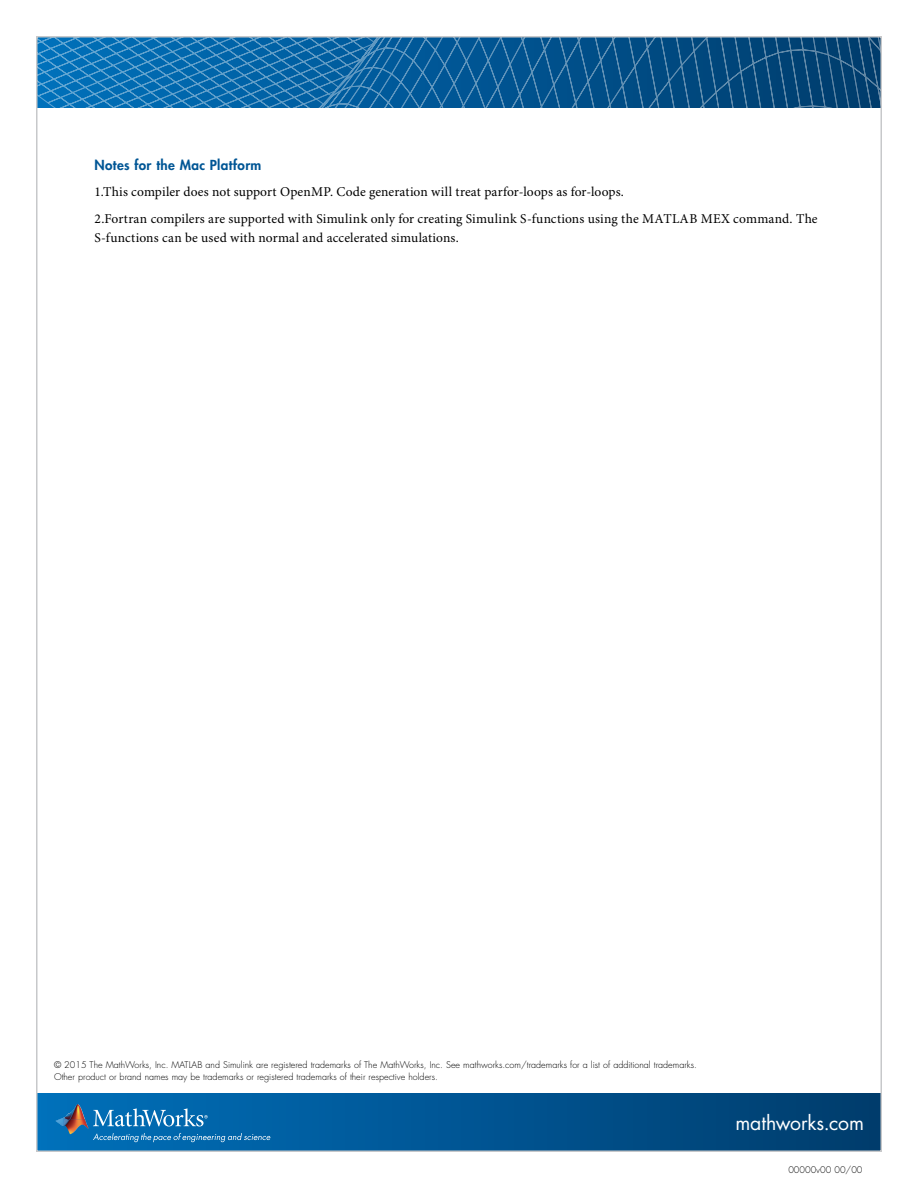
<style>
.page{position:relative;width:918px;height:1188px;background:#fff}
.page>*{position:absolute;margin:0;border:0;box-sizing:border-box;transform-origin:0 0}
.t1{font:19.5px "Futura Std";letter-spacing:-.005em;color:#fff}
.t2{font:13.5px/26.2px "Minion Pro";letter-spacing:.01em;color:#000}
.t3{font:800 13.5px "Futura Std";letter-spacing:.025em;color:#005695}
.t4{font:300 9px/11.2px "Futura Std";color:#000}
</style>
<div class="page">
<div style="left:37px;top:1094px;width:844px;height:57px;background:linear-gradient(to right,#0070bb,#003c6d)"></div>
<svg style="left:39px;top:39px;width:384px;height:69px;background:#1872b1"></svg>
<svg style="left:423px;top:39px;width:25px;height:69px;background:#0e609c"></svg>
<svg style="left:448px;top:39px;width:16px;height:69px"></svg>
<svg style="left:464px;top:39px;width:415px;height:69px;background:#0d5286"></svg>
<img style="left:64px;top:1104px;width:21px;height:15px">
<svg style="left:56px;top:1118px;width:8px;height:8px"></svg>
<img style="left:64px;top:1119px;width:25px;height:15px">
<svg style="left:93px;top:1133px;width:177px;height:9px;background:#2d82bb"></svg>
<svg style="left:93px;top:1108px;width:115px;height:19px;background:#3e8dc2"></svg>
<p class="t3" style="left:94px;top:157px;width:168px">Notes for the Mac Platform</p>
<p class="t2" style="left:94px;top:180px;width:725px">1.This compiler does not support OpenMP. Code generation will treat parfor-loops as for-loops.<br>2.Fortran compilers are supported with Simulink only for creating Simulink S-functions using the MATLAB MEX command. The</p>
<p class="t2" style="left:94px;top:225px;width:366px">S-functions can be used with normal and accelerated simulations.</p>
<p class="t4" style="left:54px;top:1060px;width:644px">© 2015 The MathWorks, Inc. MATLAB and Simulink are registered trademarks of The MathWorks, Inc. See mathworks.com/trademarks for a list of additional trademarks.<br>Other product or brand names may be trademarks or registered trademarks of their respective holders.</p>
<h1 class="t1" style="left:735px;top:1110px;width:130px">mathworks.com</h1>
<p class="t4" style="left:788px;top:1165px;width:76px">00000v00 00/00</p>
</div>
